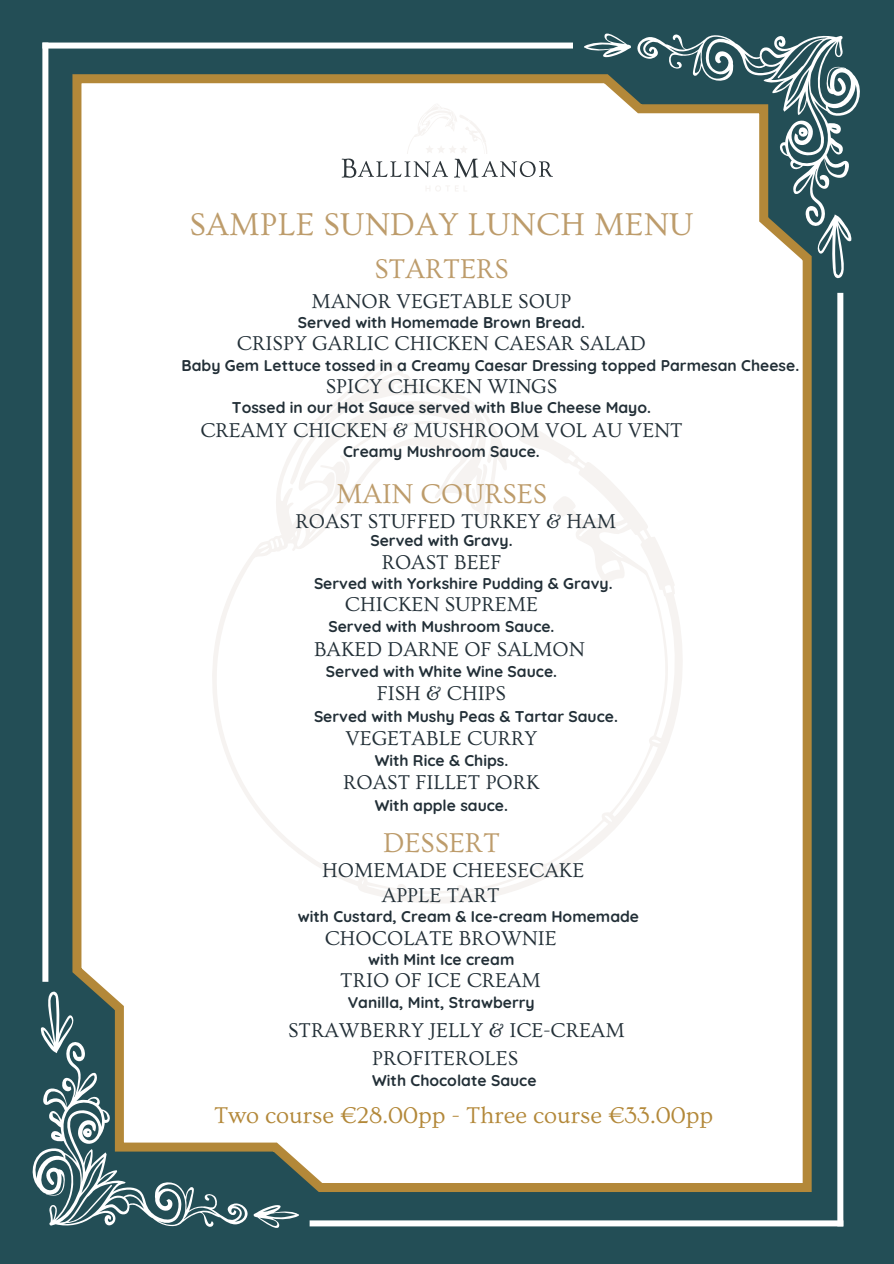
<style>
.page{position:relative;width:894px;height:1264px;background:#fff}
.page>*{position:absolute;margin:0;border:0;box-sizing:border-box;transform-origin:0 0}
.t1{font:33px "Ovo";letter-spacing:.01em;color:#bd9c6b}
.t2{font:28.5px "Ovo";color:#bd9c6b}
.t3{font:24px "Ovo";color:#b38839}
.t4{font:21px "Ovo";color:#222f37}
.t5{font:700 15.6px "Quicksand";color:#222f37}
</style>
<div class="page">
<div style="left:0;top:0;width:893px;height:1263px;background:#234e56"></div>
<div style="left:72px;top:74px;width:740px;height:1118px;background:#fff"></div>
<svg style="left:583px;top:33px;width:277px;height:245px"></svg>
<div style="left:42px;top:43px;width:6px;height:938px;background:#fff"></div>
<div style="left:837px;top:293px;width:6px;height:933px;background:#fff"></div>
<div style="left:42px;top:43px;width:531px;height:6px;background:#fff"></div>
<div style="left:309px;top:1220px;width:534px;height:6px;background:#fff"></div>
<svg style="left:32px;top:991px;width:267px;height:237px"></svg>
<svg style="left:204px;top:359px;width:482px;height:551px;background:#fefdfd"></svg>
<svg style="left:425px;top:185px;width:42px;height:7px"></svg>
<svg style="left:341px;top:103px;width:212px;height:75px;background:#f3f3f4"></svg>
<p class="t1" style="left:189px;top:206px;width:505px">SAMPLE SUNDAY LUNCH MENU</p>
<h2 class="t2" style="left:374px;top:253px;width:136px">STARTERS</h2>
<p class="t4" style="left:311px;top:289px;width:261px">MANOR VEGETABLE SOUP</p>
<p class="t5" style="left:298px;top:312px;width:288px">Served with Homemade Brown Bread.</p>
<p class="t4" style="left:237px;top:332px;width:410px">CRISPY GARLIC CHICKEN CAESAR SALAD</p>
<p class="t5" style="left:181px;top:355px;width:619px">Baby Gem Lettuce tossed in a Creamy Caesar Dressing topped Parmesan Cheese.</p>
<p class="t4" style="left:325px;top:375px;width:233px">SPICY CHICKEN WINGS</p>
<p class="t5" style="left:232px;top:398px;width:420px">Tossed in our Hot Sauce served with Blue Cheese Mayo.</p>
<h4 class="t4" style="left:200px;top:419px;width:483px">CREAMY CHICKEN &amp; MUSHROOM VOL AU VENT</h4>
<p class="t5" style="left:343px;top:441px;width:198px">Creamy Mushroom Sauce.</p>
<p class="t2" style="left:336px;top:478px;width:212px">MAIN COURSES</p>
<p class="t4" style="left:295px;top:510px;width:322px">ROAST STUFFED TURKEY &amp; HAM</p>
<p class="t5" style="left:370px;top:530px;width:144px">Served with Gravy.</p>
<p class="t4" style="left:381px;top:550px;width:121px">ROAST BEEF</p>
<h2 class="t5" style="left:314px;top:573px;width:300px">Served with Yorkshire Pudding &amp; Gravy.</h2>
<h4 class="t4" style="left:345px;top:593px;width:194px">CHICKEN SUPREME</h4>
<p class="t5" style="left:328px;top:616px;width:227px">Served with Mushroom Sauce.</p>
<p class="t4" style="left:314px;top:638px;width:272px">BAKED DARNE OF SALMON</p>
<p class="t5" style="left:326px;top:661px;width:233px">Served with White Wine Sauce.</p>
<p class="t4" style="left:377px;top:682px;width:131px">FISH &amp; CHIPS</p>
<p class="t5" style="left:314px;top:706px;width:305px">Served with Mushy Peas &amp; Tartar Sauce.</p>
<p class="t4" style="left:345px;top:727px;width:193px">VEGETABLE CURRY</p>
<p class="t5" style="left:374px;top:750px;width:135px">With Rice &amp; Chips.</p>
<p class="t4" style="left:343px;top:771px;width:198px">ROAST FILLET PORK</p>
<p class="t5" style="left:375px;top:795px;width:135px">With apple sauce.</p>
<h1 class="t2" style="left:383px;top:826px;width:118px">DESSERT</h1>
<p class="t4" style="left:322px;top:858px;width:263px">HOMEMADE CHEESECAKE</p>
<p class="t4" style="left:382px;top:883px;width:119px">APPLE TART</p>
<p class="t5" style="left:298px;top:906px;width:343px">with Custard, Cream &amp; Ice-cream Homemade</p>
<p class="t4" style="left:324px;top:926px;width:233px">CHOCOLATE BROWNIE</p>
<p class="t5" style="left:368px;top:949px;width:148px">with Mint Ice cream</p>
<h2 class="t4" style="left:340px;top:969px;width:202px">TRIO OF ICE CREAM</h2>
<h4 class="t5" style="left:347px;top:992px;width:188px">Vanilla, Mint, Strawberry</h4>
<p class="t4" style="left:288px;top:1019px;width:338px">STRAWBERRY JELLY &amp; ICE-CREAM</p>
<p class="t4" style="left:372px;top:1047px;width:147px">PROFITEROLES</p>
<p class="t5" style="left:372px;top:1069px;width:166px">With Chocolate Sauce</p>
<p class="t3" style="left:214px;top:1102px;width:500px">Two course €28.00pp - Three course €33.00pp</p>
</div>
